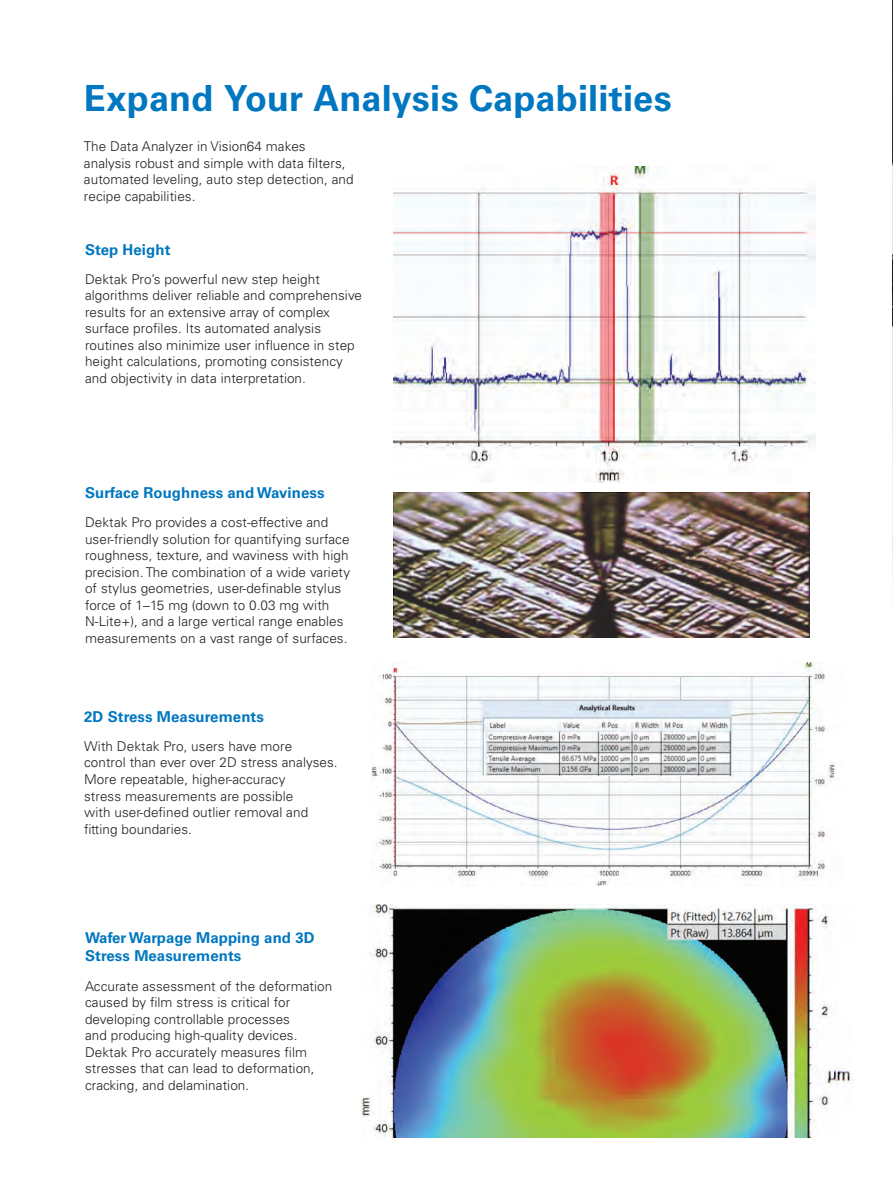
<style>
.page{position:relative;width:893px;height:1187px;background:#fff}
.page>*{position:absolute;margin:0;border:0;box-sizing:border-box;transform-origin:0 0}
.Headline{font:700 36px "Univers LT Std";letter-spacing:.005em;color:#0077c0}
.Subhead{font:700 15px/18px "Univers LT Std";letter-spacing:.005em;color:#0077c0}
.Body_Copy_9_11{font:300 13.5px/16.5px "Univers LT Std";letter-spacing:.005em;color:#231f20}
</style>
<div class="page">
<img style="left:892px;top:0;width:1px;height:583px">
<img style="left:394px;top:166px;width:421px;height:316px">
<img style="left:394px;top:492px;width:415px;height:145px">
<img style="left:361px;top:904px;width:491px;height:233px">
<img style="left:371px;top:663px;width:465px;height:222px">
<p class="Headline" style="left:84px;top:77px;width:589px">Expand Your Analysis Capabilities</p>
<p class="Body_Copy_9_11" style="left:84px;top:138px;width:271px">The Data Analyzer in Vision64 makes analysis robust and simple with data filters, automated leveling, auto step detection, and recipe capabilities.</p>
<p class="Subhead" style="left:85px;top:240px;width:87px">Step Height</p>
<p class="Body_Copy_9_11" style="left:85px;top:271px;width:279px">Dektak Pro’s powerful new step height algorithms deliver reliable and comprehensive results for an extensive array of complex surface profiles. Its automated analysis routines also minimize user influence in step height calculations, promoting consistency and objectivity in data interpretation.</p>
<p class="Subhead" style="left:85px;top:484px;width:241px">Surface Roughness and Waviness</p>
<p class="Body_Copy_9_11" style="left:85px;top:514px;width:267px">Dektak Pro provides a cost-effective and user-friendly solution for quantifying surface roughness, texture, and waviness with high precision. The combination of a wide variety of stylus geometries, user-definable stylus force of 1–15 mg (down to 0.03 mg with N-Lite+), and a large vertical range enables measurements on a vast range of surfaces.</p>
<p class="Subhead" style="left:84px;top:707px;width:181px">2D Stress Measurements</p>
<p class="Body_Copy_9_11" style="left:84px;top:738px;width:255px">With Dektak Pro, users have more<br>control than ever over 2D stress analyses.<br>More repeatable, higher-accuracy<br>stress measurements are possible<br>with user-defined outlier removal and fitting boundaries.</p>
<p class="Subhead" style="left:85px;top:929px;width:231px">Wafer Warpage Mapping and 3D<br>Stress Measurements</p>
<p class="Body_Copy_9_11" style="left:85px;top:977px;width:249px">Accurate assessment of the deformation caused by film stress is critical for developing controllable processes<br>and producing high-quality devices.<br>Dektak Pro accurately measures film stresses that can lead to deformation, cracking, and delamination.</p>
</div>
